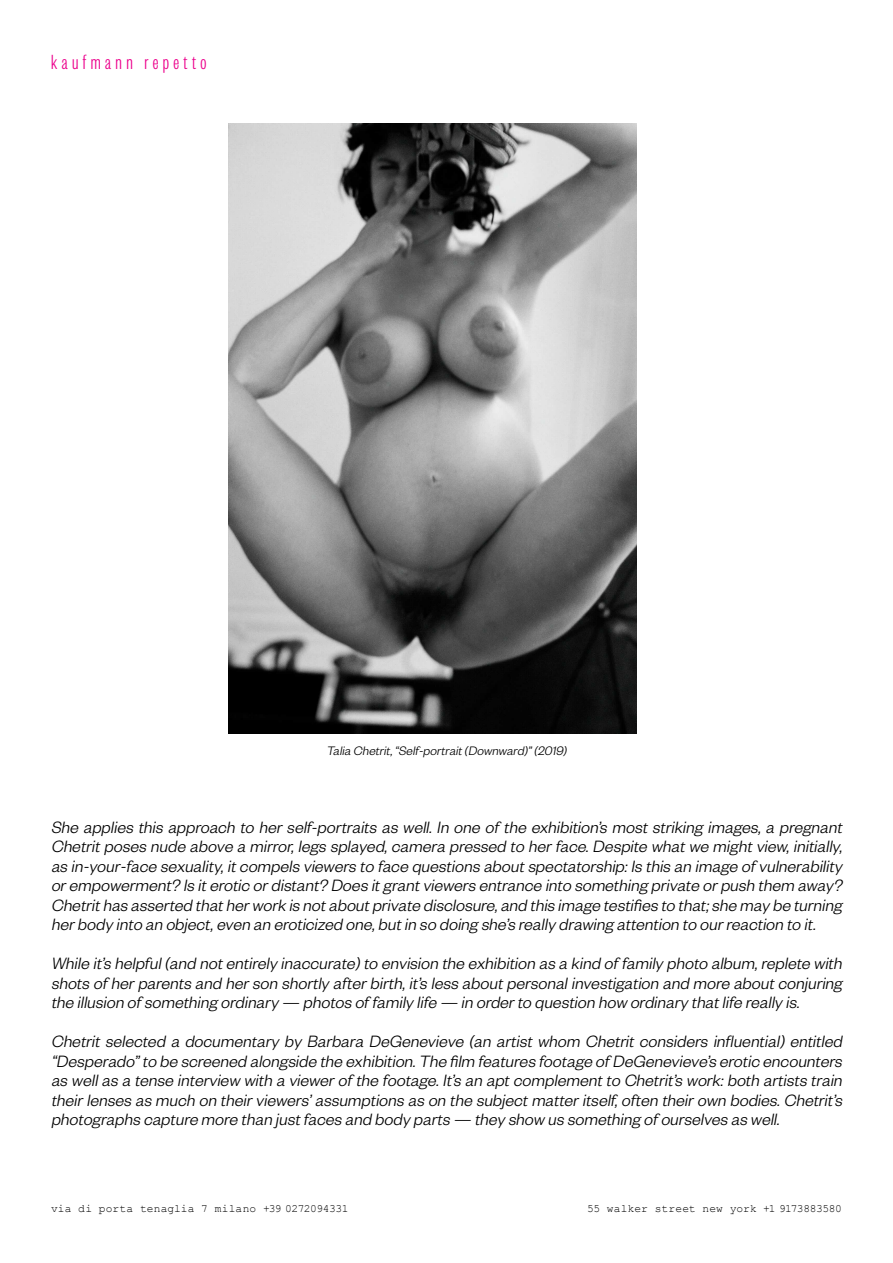
<style>
.page{position:relative;width:893px;height:1263px;background:#fff}
.page>*{position:absolute;margin:0;border:0;box-sizing:border-box;transform-origin:0 0}
.t1{font:300 22.5px "Founders Grotesk X Cond";letter-spacing:.195em;color:#ec008c}
.t2{font:italic 300 18px/19.5px "Founders Grotesk";letter-spacing:-.01em;color:#000;text-align:justify}
.t3{font:italic 300 13.5px "Founders Grotesk";color:#000}
.t4{font:11.25px "Courier New";color:#000}
</style>
<div class="page">
<img style="left:228px;top:124px;width:409px;height:609px">
<p class="t1" style="left:51px;top:50px;width:157px">kaufmann repetto</p>
<p class="t3" style="left:326px;top:742px;width:244px">Talia Chetrit,“Self-portrait(Downward)”(2019)</p>
<p class="t2" style="left:51px;top:816px;width:796px">She applies this approach to her self-portraits as well. In one of the exhibition’s most striking images, a pregnant Chetritposes nude above a mirror,legs splayed,camera pressed to herface.Despite whatwe mightview,initially, as in-your-face sexuality,itcompels viewers to face questions aboutspectatorship:Is this an image of vulnerability orempowerment? Is iterotic ordistant? Does itgrantviewers entrance into something private orpush them away?<br>Chetrithas asserted thatherwork is notaboutprivate disclosure,and this image testifies to that;she may be turning herbody into an object,even an eroticized one,butin so doing she’s really drawing attention to ourreaction to it.</p>
<p class="t2" style="left:51px;top:953px;width:796px">While it’s helpful(and notentirely inaccurate)to envision the exhibition as a kind of family photo album,replete with shots of herparents and herson shortly afterbirth,it’s less aboutpersonalinvestigation and more aboutconjuring the illusion of something ordinary — photos of family life — in orderto question how ordinary thatlife really is.</p>
<p class="t2" style="left:51px;top:1031px;width:796px">Chetrit selected a documentary by Barbara DeGenevieve (an artist whom Chetrit considers influential) entitled “Desperado”to be screened alongside the exhibition.The film features footage of DeGenevieve’s erotic encounters as wellas a tense interview with a viewerof the footage.It’s an aptcomplementto Chetrit’s work:both artists train theirlenses as much on theirviewers’assumptions as on the subjectmatteritself,often theirown bodies.Chetrit’s photographs capture more than justfaces and body parts — they show us something of ourselves as well.</p>
<p class="t4" style="left:51px;top:1201px;width:299px">via di porta tenaglia 7 milano +39 0272094331</p>
<p class="t4" style="left:587px;top:1201px;width:256px">55 walker street new york +1 9173883580</p>
</div>
